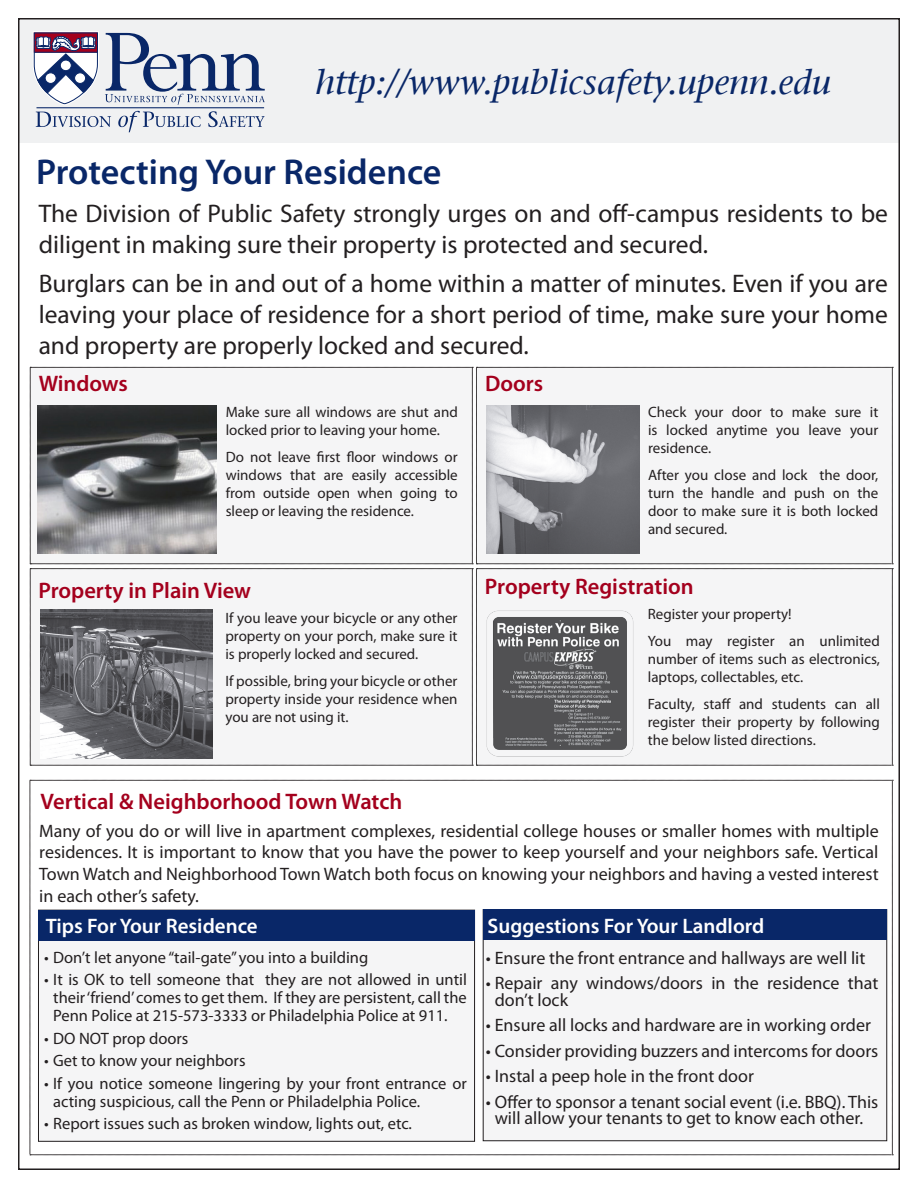
<style>
.page{position:relative;width:918px;height:1188px;background:#fff}
.page>*{position:absolute;margin:0;border:0;box-sizing:border-box;transform-origin:0 0}
.t1{font:600 36px "Myriad Pro";color:#092768}
.t2{font:italic 34.5px "Stone Serif LT";color:#092768}
.t3{font:25.5px/30.6px "Myriad Pro";color:#231f20}
.t4{font:600 22.5px "Myriad Pro";color:#a4001d}
.t5{font:600 21px "Myriad Pro";color:#fff}
.t6{font:18px/21.6px "Myriad Pro";color:#231f20;text-align:justify}
.t7{font:16.5px/18px "Myriad Pro";color:#231f20;text-align:justify}
.t8{font:15px/18px "Myriad Pro";color:#231f20;text-align:justify}
</style>
<div class="page">
<div style="left:18px;top:18px;width:880px;height:124px;background:#f0f1f2"></div>
<svg style="left:105px;top:33px;width:160px;height:72px"></svg>
<svg style="left:33px;top:31px;width:66px;height:74px"></svg>
<svg style="left:36px;top:112px;width:75px;height:15px"></svg>
<svg style="left:118px;top:111px;width:83px;height:21px"></svg>
<svg style="left:208px;top:111px;width:57px;height:16px"></svg>
<hr style="left:36px;top:107px;width:228px;height:1px;background:#092768">
<div style="left:30px;top:367px;width:863px;height:399px;background:#f5f5f6"></div>
<img style="left:38px;top:405px;width:178px;height:148px">
<img style="left:486px;top:405px;width:154px;height:148px">
<img style="left:41px;top:610px;width:172px;height:148px">
<img style="left:486px;top:608px;width:148px;height:150px">
<svg style="left:30px;top:780px;width:863px;height:376px"></svg>
<div style="left:38px;top:910px;width:437px;height:231px;background:#f5f5f6"></div>
<div style="left:38px;top:910px;width:437px;height:30px;background:#092768"></div>
<div style="left:483px;top:910px;width:404px;height:231px;background:#f5f5f6"></div>
<div style="left:483px;top:909px;width:404px;height:232px;border:1px solid #231f20"></div>
<div style="left:483px;top:910px;width:404px;height:30px;background:#092768"></div>
<h2 class="t2" style="left:315px;top:62px;width:517px">http://www.publicsafety.upenn.edu</h2>
<p class="t1" style="left:36px;top:149px;width:407px">Protecting Your Residence</p>
<p class="t3" style="left:39px;top:198px;width:851px">The Division of Public Safety strongly urges on and off-campus residents to be diligent in making sure their property is protected and secured.</p>
<p class="t3" style="left:39px;top:268px;width:851px;text-align:justify">Burglars can be in and out of a home within a matter of minutes. Even if you are leaving your place of residence for a short period of time, make sure your home and property are properly locked and secured.</p>
<p class="t4" style="left:39px;top:370px;width:91px">Windows</p>
<p class="t4" style="left:485px;top:370px;width:60px">Doors</p>
<p class="t8" style="left:226px;top:402px;width:234px">Make sure all windows are shut and locked prior to leaving your home.</p>
<p class="t8" style="left:226px;top:447px;width:234px">Do not leave first floor windows or windows that are easily accessible from outside open when going to sleep or leaving the residence.</p>
<p class="t8" style="left:648px;top:402px;width:232px">Check your door to make sure it is locked anytime you leave your residence.</p>
<p class="t8" style="left:648px;top:465px;width:232px">After you close and lock the door, turn the handle and push on the door to make sure it is both locked and secured.</p>
<p class="t4" style="left:38px;top:576px;width:214px">Property in Plain View</p>
<p class="t4" style="left:485px;top:572px;width:210px">Property Registration</p>
<p class="t8" style="left:225px;top:609px;width:234px">If you leave your bicycle or any other property on your porch, make sure it is properly locked and secured.</p>
<p class="t8" style="left:225px;top:672px;width:234px">If possible, bring your bicycle or other property inside your residence when you are not using it.</p>
<p class="t8" style="left:648px;top:605px;width:145px">Register your property!</p>
<p class="t8" style="left:648px;top:632px;width:234px">You may register an unlimited number of items such as electronics, laptops, collectables, etc.</p>
<p class="t8" style="left:648px;top:695px;width:234px">Faculty, staff and students can all register their property by following the below listed directions.</p>
<p class="t4" style="left:41px;top:788px;width:363px">Vertical &amp; Neighborhood Town Watch</p>
<p class="t6" style="left:39px;top:820px;width:841px">Many of you do or will live in apartment complexes, residential college houses or smaller homes with multiple residences. It is important to know that you have the power to keep yourself and your neighbors safe. Vertical Town Watch and Neighborhood Town Watch both focus on knowing your neighbors and having a vested interest in each other’s safety.</p>
<p class="t5" style="left:46px;top:913px;width:214px">Tips For Your Residence</p>
<p class="t5" style="left:488px;top:912px;width:278px">Suggestions For Your Landlord</p>
<p class="t7" style="left:44px;top:948px;width:326px">• Don’t let anyone “tail-gate” you into a building</p>
<p class="t7" style="left:53px;top:970px;width:415px;text-indent:-9px">• It is OK to tell someone that they are not allowed in until their ‘friend’ comes to get them. If they are persistent, call the Penn Police at 215-573-3333 or Philadelphia Police at 911.</p>
<p class="t7" style="left:44px;top:1029px;width:146px">• DO NOT prop doors</p>
<p class="t7" style="left:44px;top:1051px;width:203px">• Get to know your neighbors</p>
<p class="t7" style="left:53px;top:1074px;width:415px;text-indent:-9px">• If you notice someone lingering by your front entrance or acting suspicious, call the Penn or Philadelphia Police.</p>
<p class="t7" style="left:44px;top:1114px;width:369px">• Report issues such as broken window, lights out, etc.</p>
<p class="t6" style="left:486px;top:947px;width:381px">• Ensure the front entrance and hallways are well lit</p>
<p class="t6" style="left:495px;top:975px;width:385px;line-height:16.5px;text-indent:-9px">• Repair any windows/doors in the residence that don’t lock</p>
<p class="t6" style="left:486px;top:1014px;width:387px">• Ensure all locks and hardware are in working order</p>
<p class="t6" style="left:486px;top:1040px;width:394px">• Consider providing buzzers and intercoms for doors</p>
<p class="t6" style="left:486px;top:1065px;width:270px">• Instal a peep hole in the front door</p>
<p class="t6" style="left:486px;top:1093px;width:394px;line-height:16.5px;text-align:center">• Offer to sponsor a tenant social event (i.e. BBQ). This will allow your tenants to get to know each other.</p>
</div>
